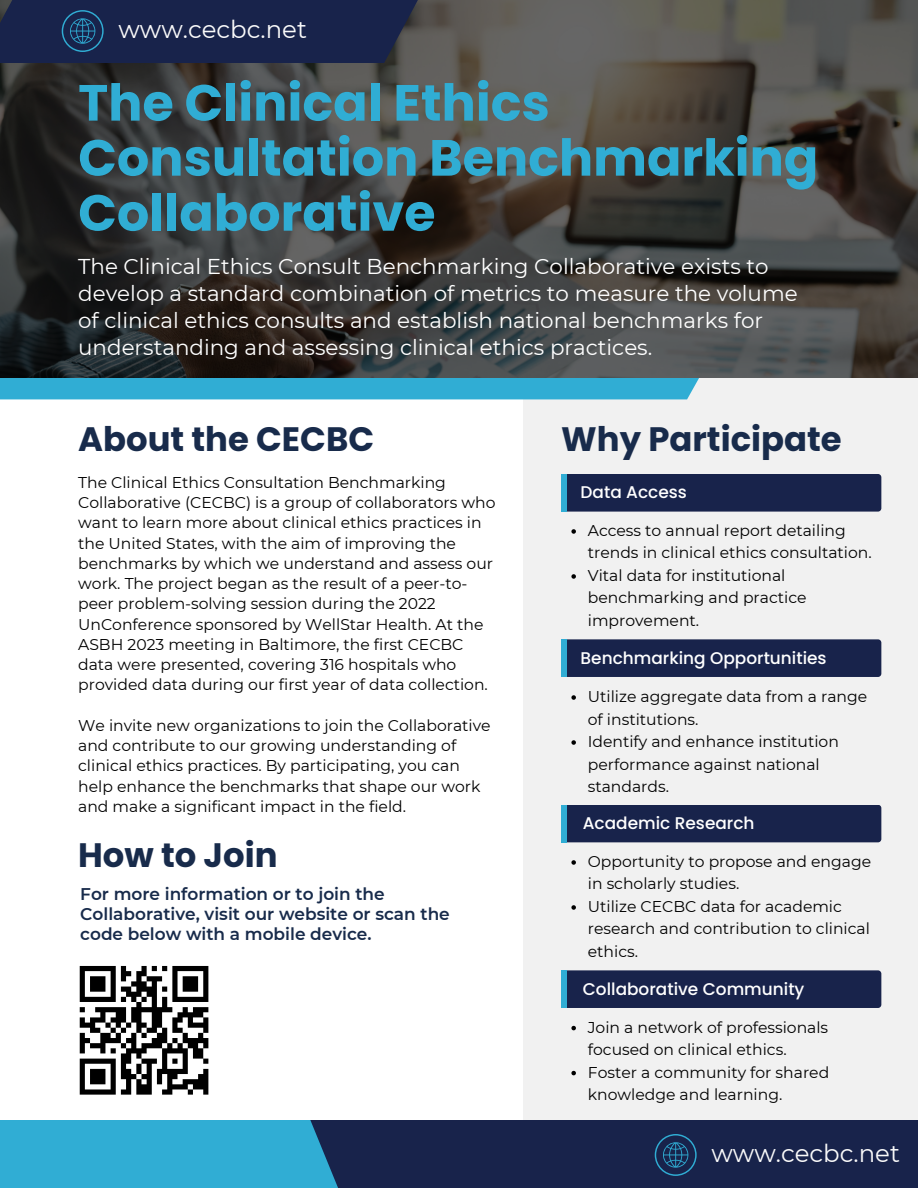
<style>
.page{position:relative;width:918px;height:1188px;background:#fff}
.page>*{position:absolute;margin:0;border:0;box-sizing:border-box;transform-origin:0 0}
.t1{font:700 50.85px/55.1px "Poppins";color:#30add4}
.t2{font:700 33.9px "Poppins";color:#182b4b}
.t3{font:24.45px "Montserrat";color:#fafafa}
.t4{font:21.45px/27px "Montserrat";color:#fff}
.t5{font:600 16.95px/20.2px "Montserrat";color:#182b4b}
.t6{font:500 16.95px "Poppins";color:#fff}
.t7{font:15.6px/20.2px "Montserrat";color:#000}
</style>
<div class="page">
<div style="left:523px;top:0;width:395px;height:1188px;background:#f1f1f1"></div>
<div style="left:234px;top:1120px;width:684px;height:68px;background:#18234b"></div>
<div style="left:0;top:1120px;width:338px;height:68px;background:#30add4"></div>
<div style="left:561px;top:639px;width:320px;height:38px;background:#18234b;border-radius:3px"></div>
<div style="left:561px;top:639px;width:6px;height:38px;background:#30add4"></div>
<div style="left:561px;top:970px;width:320px;height:38px;background:#18234b;border-radius:3px"></div>
<div style="left:561px;top:970px;width:6px;height:38px;background:#30add4"></div>
<div style="left:561px;top:805px;width:320px;height:37px;background:#18234b;border-radius:3px"></div>
<div style="left:561px;top:805px;width:6px;height:37px;background:#30add4"></div>
<div style="left:561px;top:474px;width:320px;height:38px;background:#18234b;border-radius:3px"></div>
<div style="left:561px;top:474px;width:6px;height:37px;background:#30add4"></div>
<div style="left:0;top:378px;width:699px;height:21px;background:#30add4"></div>
<svg style="left:0;top:0;width:917px;height:378px;background:#403f3c"></svg>
<div style="left:0;top:0;width:459px;height:63px;background:#18234b"></div>
<div style="left:80px;top:966px;width:36px;height:5px;background:#000"></div>
<div style="left:90px;top:976px;width:15px;height:5px;background:#000"></div>
<div style="left:90px;top:981px;width:15px;height:6px;background:#000"></div>
<div style="left:90px;top:987px;width:15px;height:5px;background:#000"></div>
<svg style="left:80px;top:971px;width:5px;height:26px"></svg>
<div style="left:80px;top:997px;width:36px;height:5px;background:#000"></div>
<div style="left:95px;top:1007px;width:31px;height:5px;background:#000"></div>
<svg style="left:80px;top:1007px;width:5px;height:16px"></svg>
<div style="left:90px;top:1017px;width:15px;height:6px;background:#000"></div>
<div style="left:80px;top:1023px;width:15px;height:5px;background:#000"></div>
<div style="left:90px;top:1028px;width:10px;height:5px;background:#000"></div>
<div style="left:80px;top:1038px;width:10px;height:5px;background:#000"></div>
<div style="left:90px;top:1043px;width:15px;height:5px;background:#000"></div>
<svg style="left:80px;top:1033px;width:5px;height:20px"></svg>
<div style="left:80px;top:1059px;width:36px;height:5px;background:#000"></div>
<div style="left:90px;top:1069px;width:15px;height:5px;background:#000"></div>
<div style="left:90px;top:1074px;width:15px;height:5px;background:#000"></div>
<div style="left:90px;top:1079px;width:15px;height:5px;background:#000"></div>
<svg style="left:80px;top:1064px;width:5px;height:25px"></svg>
<div style="left:80px;top:1089px;width:36px;height:6px;background:#000"></div>
<svg style="left:100px;top:966px;width:108px;height:129px"></svg>
<svg style="left:571px;top:1026px;width:5px;height:4px"></svg>
<svg style="left:571px;top:1071px;width:5px;height:4px"></svg>
<svg style="left:571px;top:860px;width:5px;height:5px"></svg>
<svg style="left:571px;top:905px;width:5px;height:5px"></svg>
<svg style="left:571px;top:695px;width:5px;height:5px"></svg>
<svg style="left:571px;top:740px;width:5px;height:5px"></svg>
<svg style="left:655px;top:1134px;width:41px;height:42px"></svg>
<svg style="left:571px;top:529px;width:5px;height:5px"></svg>
<svg style="left:571px;top:574px;width:5px;height:5px"></svg>
<svg style="left:62px;top:10px;width:41px;height:42px"></svg>
<h2 class="t3" style="left:118px;top:15px;width:190px">www.cecbc.net</h2>
<p class="t1" style="left:78px;top:75px;width:742px">The Clinical Ethics<br>Consultation Benchmarking<br>Collaborative</p>
<p class="t4" style="left:78px;top:253px;width:721px">The Clinical Ethics Consult Benchmarking Collaborative exists to develop a standard combination of metrics to measure the volume of clinical ethics consults and establish national benchmarks for understanding and assessing clinical ethics practices.</p>
<h2 class="t2" style="left:78px;top:415px;width:297px">About the CECBC</h2>
<p class="t7" style="left:78px;top:472px;width:419px">The Clinical Ethics Consultation Benchmarking Collaborative (CECBC) is a group of collaborators who want to learn more about clinical ethics practices in the United States, with the aim of improving the benchmarks by which we understand and assess our work. The project began as the result of a peer-to&shy;peer problem-solving session during the 2022<br>UnConference sponsored by WellStar Health. At the ASBH 2023 meeting in Baltimore, the first CECBC data were presented, covering 316 hospitals who provided data during our first year of data collection.</p>
<p class="t7" style="left:78px;top:715px;width:414px">We invite new organizations to join the Collaborative and contribute to our growing understanding of clinical ethics practices. By participating, you can help enhance the benchmarks that shape our work and make a significant impact in the field.</p>
<h5 class="t2" style="left:78px;top:832px;width:201px">How to Join</h5>
<p class="t5" style="left:80px;top:884px;width:371px">For more information or to join the<br>Collaborative, visit our website or scan the code below with a mobile device.</p>
<p class="t2" style="left:561px;top:415px;width:282px">Why Participate</p>
<h5 class="t6" style="left:581px;top:481px;width:108px">Data Access</h5>
<p class="t7" style="left:588px;top:519px;width:285px;line-height:22.5px">Access to annual report detailing trends in clinical ethics consultation.</p>
<p class="t7" style="left:588px;top:564px;width:220px;line-height:22.5px">Vital data for institutional benchmarking and practice improvement.</p>
<h5 class="t6" style="left:581px;top:646px;width:248px">Benchmarking Opportunities</h5>
<p class="t7" style="left:588px;top:685px;width:281px;line-height:22.5px">Utilize aggregate data from a range of institutions.</p>
<p class="t7" style="left:588px;top:730px;width:253px;line-height:22.5px">Identify and enhance institution performance against national standards.</p>
<h2 class="t6" style="left:583px;top:812px;width:173px">Academic Research</h2>
<h1 class="t7" style="left:588px;top:850px;width:285px;line-height:22.5px">Opportunity to propose and engage in scholarly studies.</h1>
<h4 class="t7" style="left:588px;top:895px;width:284px;line-height:22.5px">Utilize CECBC data for academic research and contribution to clinical ethics.</h4>
<h3 class="t6" style="left:583px;top:977px;width:223px">Collaborative Community</h3>
<p class="t7" style="left:588px;top:1016px;width:242px;line-height:22.5px">Join a network of professionals focused on clinical ethics.</p>
<p class="t7" style="left:588px;top:1061px;width:243px;line-height:22.5px">Foster a community for shared knowledge and learning.</p>
<h5 class="t3" style="left:712px;top:1139px;width:190px">www.cecbc.net</h5>
</div>
